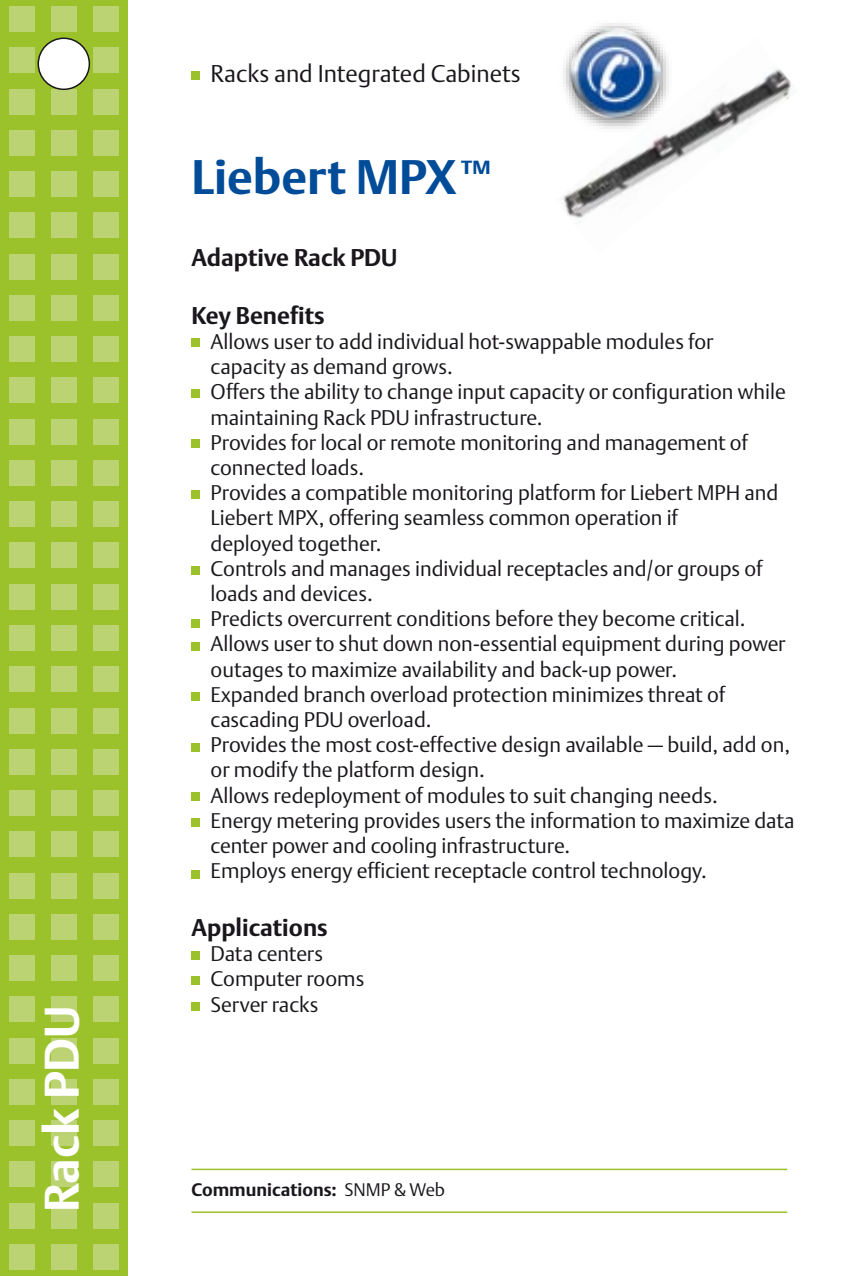
<style>
.page{position:relative;width:851px;height:1276px;background:#fff}
.page>*{position:absolute;margin:0;border:0;box-sizing:border-box;transform-origin:0 0}
.t1{font:700 48px "DTL Argo T";color:#004c98}
.t2{font:700 48px "DTL Argo T";color:#fff}
.t3{font:700 33px "DTL Argo T";color:#004c98}
.t4{font:700 24px "DTL Argo T";color:#1a171c}
.t5{font:300 24px "DTL Argo T";color:#1a171c}
.t6{font:300 21px/25.2px "DTL Argo T";color:#1a171c}
.t7{font:700 18px "DTL Argo T";color:#1a171c}
.s1{font-weight:300}
</style>
<div class="page">
<div style="left:0;top:0;width:128px;height:1276px;background:#9cc22b"></div>
<div style="left:9px;top:1244px;width:25px;height:25px;background:#bbd373"></div>
<div style="left:9px;top:1202px;width:25px;height:26px;background:#bbd373"></div>
<div style="left:9px;top:1161px;width:25px;height:26px;background:#bbd373"></div>
<div style="left:9px;top:1120px;width:25px;height:25px;background:#bbd373"></div>
<div style="left:9px;top:1079px;width:25px;height:25px;background:#bbd373"></div>
<div style="left:9px;top:1037px;width:25px;height:26px;background:#bbd373"></div>
<div style="left:9px;top:996px;width:25px;height:26px;background:#bbd373"></div>
<div style="left:9px;top:955px;width:25px;height:26px;background:#bbd373"></div>
<div style="left:9px;top:914px;width:25px;height:25px;background:#bbd373"></div>
<div style="left:9px;top:873px;width:25px;height:25px;background:#bbd373"></div>
<div style="left:9px;top:831px;width:25px;height:26px;background:#bbd373"></div>
<div style="left:9px;top:790px;width:25px;height:26px;background:#bbd373"></div>
<div style="left:9px;top:749px;width:25px;height:25px;background:#bbd373"></div>
<div style="left:9px;top:708px;width:25px;height:25px;background:#bbd373"></div>
<div style="left:9px;top:666px;width:25px;height:26px;background:#bbd373"></div>
<div style="left:9px;top:625px;width:25px;height:26px;background:#bbd373"></div>
<div style="left:9px;top:584px;width:25px;height:25px;background:#bbd373"></div>
<div style="left:9px;top:543px;width:25px;height:25px;background:#bbd373"></div>
<div style="left:9px;top:501px;width:25px;height:26px;background:#bbd373"></div>
<div style="left:9px;top:460px;width:25px;height:26px;background:#bbd373"></div>
<div style="left:9px;top:419px;width:25px;height:25px;background:#bbd373"></div>
<div style="left:9px;top:378px;width:25px;height:25px;background:#bbd373"></div>
<div style="left:9px;top:336px;width:25px;height:26px;background:#bbd373"></div>
<div style="left:9px;top:295px;width:25px;height:26px;background:#bbd373"></div>
<div style="left:9px;top:254px;width:25px;height:25px;background:#bbd373"></div>
<div style="left:9px;top:213px;width:25px;height:25px;background:#bbd373"></div>
<div style="left:9px;top:171px;width:25px;height:26px;background:#bbd373"></div>
<div style="left:9px;top:130px;width:25px;height:26px;background:#bbd373"></div>
<div style="left:9px;top:89px;width:25px;height:25px;background:#bbd373"></div>
<div style="left:9px;top:48px;width:25px;height:25px;background:#bbd373"></div>
<div style="left:9px;top:6px;width:25px;height:26px;background:#bbd373"></div>
<div style="left:51px;top:1244px;width:26px;height:25px;background:#bbd373"></div>
<div style="left:51px;top:1202px;width:26px;height:26px;background:#bbd373"></div>
<div style="left:51px;top:1161px;width:26px;height:26px;background:#bbd373"></div>
<div style="left:51px;top:1120px;width:26px;height:25px;background:#bbd373"></div>
<div style="left:51px;top:1079px;width:26px;height:25px;background:#bbd373"></div>
<div style="left:51px;top:1037px;width:26px;height:26px;background:#bbd373"></div>
<div style="left:51px;top:996px;width:26px;height:26px;background:#bbd373"></div>
<div style="left:51px;top:955px;width:26px;height:26px;background:#bbd373"></div>
<div style="left:51px;top:914px;width:26px;height:25px;background:#bbd373"></div>
<div style="left:51px;top:873px;width:26px;height:25px;background:#bbd373"></div>
<div style="left:51px;top:831px;width:26px;height:26px;background:#bbd373"></div>
<div style="left:51px;top:790px;width:26px;height:26px;background:#bbd373"></div>
<div style="left:51px;top:749px;width:26px;height:25px;background:#bbd373"></div>
<div style="left:51px;top:708px;width:26px;height:25px;background:#bbd373"></div>
<div style="left:51px;top:666px;width:26px;height:26px;background:#bbd373"></div>
<div style="left:51px;top:625px;width:26px;height:26px;background:#bbd373"></div>
<div style="left:51px;top:584px;width:26px;height:25px;background:#bbd373"></div>
<div style="left:51px;top:543px;width:26px;height:25px;background:#bbd373"></div>
<div style="left:51px;top:501px;width:26px;height:26px;background:#bbd373"></div>
<div style="left:51px;top:460px;width:26px;height:26px;background:#bbd373"></div>
<div style="left:51px;top:419px;width:26px;height:25px;background:#bbd373"></div>
<div style="left:51px;top:378px;width:26px;height:25px;background:#bbd373"></div>
<div style="left:51px;top:336px;width:26px;height:26px;background:#bbd373"></div>
<div style="left:51px;top:295px;width:26px;height:26px;background:#bbd373"></div>
<div style="left:51px;top:254px;width:26px;height:25px;background:#bbd373"></div>
<div style="left:51px;top:213px;width:26px;height:25px;background:#bbd373"></div>
<div style="left:51px;top:171px;width:26px;height:26px;background:#bbd373"></div>
<div style="left:51px;top:130px;width:26px;height:26px;background:#bbd373"></div>
<div style="left:51px;top:89px;width:26px;height:25px;background:#bbd373"></div>
<div style="left:51px;top:6px;width:26px;height:26px;background:#bbd373"></div>
<div style="left:93px;top:1244px;width:26px;height:25px;background:#bbd373"></div>
<div style="left:93px;top:1202px;width:26px;height:26px;background:#bbd373"></div>
<div style="left:93px;top:1161px;width:26px;height:26px;background:#bbd373"></div>
<div style="left:93px;top:1120px;width:26px;height:25px;background:#bbd373"></div>
<div style="left:93px;top:1079px;width:26px;height:25px;background:#bbd373"></div>
<div style="left:93px;top:1037px;width:26px;height:26px;background:#bbd373"></div>
<div style="left:93px;top:996px;width:26px;height:26px;background:#bbd373"></div>
<div style="left:93px;top:955px;width:26px;height:26px;background:#bbd373"></div>
<div style="left:93px;top:914px;width:26px;height:25px;background:#bbd373"></div>
<div style="left:93px;top:873px;width:26px;height:25px;background:#bbd373"></div>
<div style="left:93px;top:831px;width:26px;height:26px;background:#bbd373"></div>
<div style="left:93px;top:790px;width:26px;height:26px;background:#bbd373"></div>
<div style="left:93px;top:749px;width:26px;height:25px;background:#bbd373"></div>
<div style="left:93px;top:708px;width:26px;height:25px;background:#bbd373"></div>
<div style="left:93px;top:666px;width:26px;height:26px;background:#bbd373"></div>
<div style="left:93px;top:625px;width:26px;height:26px;background:#bbd373"></div>
<div style="left:93px;top:584px;width:26px;height:25px;background:#bbd373"></div>
<div style="left:93px;top:543px;width:26px;height:25px;background:#bbd373"></div>
<div style="left:93px;top:501px;width:26px;height:26px;background:#bbd373"></div>
<div style="left:93px;top:460px;width:26px;height:26px;background:#bbd373"></div>
<div style="left:93px;top:419px;width:26px;height:25px;background:#bbd373"></div>
<div style="left:93px;top:378px;width:26px;height:25px;background:#bbd373"></div>
<div style="left:93px;top:336px;width:26px;height:26px;background:#bbd373"></div>
<div style="left:93px;top:295px;width:26px;height:26px;background:#bbd373"></div>
<div style="left:93px;top:254px;width:26px;height:25px;background:#bbd373"></div>
<div style="left:93px;top:213px;width:26px;height:25px;background:#bbd373"></div>
<div style="left:93px;top:171px;width:26px;height:26px;background:#bbd373"></div>
<div style="left:93px;top:130px;width:26px;height:26px;background:#bbd373"></div>
<div style="left:93px;top:89px;width:26px;height:25px;background:#bbd373"></div>
<div style="left:93px;top:48px;width:26px;height:25px;background:#bbd373"></div>
<div style="left:93px;top:6px;width:26px;height:26px;background:#bbd373"></div>
<div style="left:38px;top:38px;width:51px;height:51px;background:#fff;border-radius:50%"></div>
<div style="left:38px;top:38px;width:52px;height:52px;border:2px solid #1a171c;border-radius:50%"></div>
<div style="left:191px;top:71px;width:9px;height:9px;background:#9cc22b"></div>
<hr style="left:191px;top:1168px;width:596px;height:2px;background:#9cc22b">
<hr style="left:191px;top:1211px;width:596px;height:2px;background:#9cc22b">
<div style="left:191px;top:389px;width:9px;height:9px;background:#9cc22b"></div>
<div style="left:191px;top:339px;width:9px;height:8px;background:#9cc22b"></div>
<div style="left:191px;top:490px;width:9px;height:9px;background:#9cc22b"></div>
<div style="left:191px;top:743px;width:9px;height:8px;background:#9cc22b"></div>
<div style="left:191px;top:692px;width:9px;height:9px;background:#9cc22b"></div>
<div style="left:191px;top:642px;width:9px;height:9px;background:#9cc22b"></div>
<div style="left:191px;top:440px;width:9px;height:8px;background:#9cc22b"></div>
<div style="left:191px;top:566px;width:9px;height:8px;background:#9cc22b"></div>
<img style="left:561px;top:69px;width:231px;height:150px">
<div style="left:191px;top:619px;width:9px;height:8px;background:#9cc22b"></div>
<div style="left:191px;top:792px;width:9px;height:9px;background:#9cc22b"></div>
<div style="left:191px;top:870px;width:9px;height:8px;background:#9cc22b"></div>
<div style="left:191px;top:818px;width:9px;height:9px;background:#9cc22b"></div>
<div style="left:191px;top:1002px;width:9px;height:8px;background:#9cc22b"></div>
<div style="left:191px;top:976px;width:9px;height:9px;background:#9cc22b"></div>
<div style="left:191px;top:951px;width:9px;height:9px;background:#9cc22b"></div>
<img style="left:561px;top:23px;width:116px;height:115px">
<img style="left:570px;top:28px;width:90px;height:90px;border-radius:45px">
<p class="t2" style="left:33px;top:1212px;width:208px;rotate:-90deg">Rack PDU</p>
<p class="t5" style="left:210px;top:59px;width:311px">Racks and Integrated Cabinets</p>
<p class="t1" style="left:191px;top:149px;width:266px">Liebert MPX</p>
<p class="t3" style="left:461px;top:153px;width:31px">™</p>
<p class="t4" style="left:191px;top:243px;width:207px">Adaptive Rack PDU</p>
<p class="t4" style="left:191px;top:301px;width:135px">Key Benefits</p>
<p class="t6" style="left:210px;top:329px;width:585px">Allows user to add individual hot-swappable modules for<br>capacity as demand grows.<br>Offers the ability to change input capacity or configuration while maintaining Rack PDU infrastructure.<br>Provides for local or remote monitoring and management of connected loads.<br>Provides a compatible monitoring platform for Liebert MPH and Liebert MPX, offering seamless common operation if<br>deployed together.<br>Controls and manages individual receptacles and/or groups of loads and devices.<br>Predicts overcurrent conditions before they become critical.<br>Allows user to shut down non-essential equipment during power outages to maximize availability and back-up power.<br>Expanded branch overload protection minimizes threat of cascading PDU overload.<br>Provides the most cost-effective design available — build, add on, or modify the platform design.<br>Allows redeployment of modules to suit changing needs.<br>Energy metering provides users the information to maximize data center power and cooling infrastructure.<br>Employs energy efficient receptacle control technology.</p>
<p class="t4" style="left:191px;top:913px;width:138px">Applications</p>
<p class="t6" style="left:210px;top:941px;width:155px">Data centers<br>Computer rooms<br>Server racks</p>
<p class="t7" style="left:191px;top:1179px;width:255px">Communications: <span class="s1">SNMP &amp; Web</span></p>
</div>
